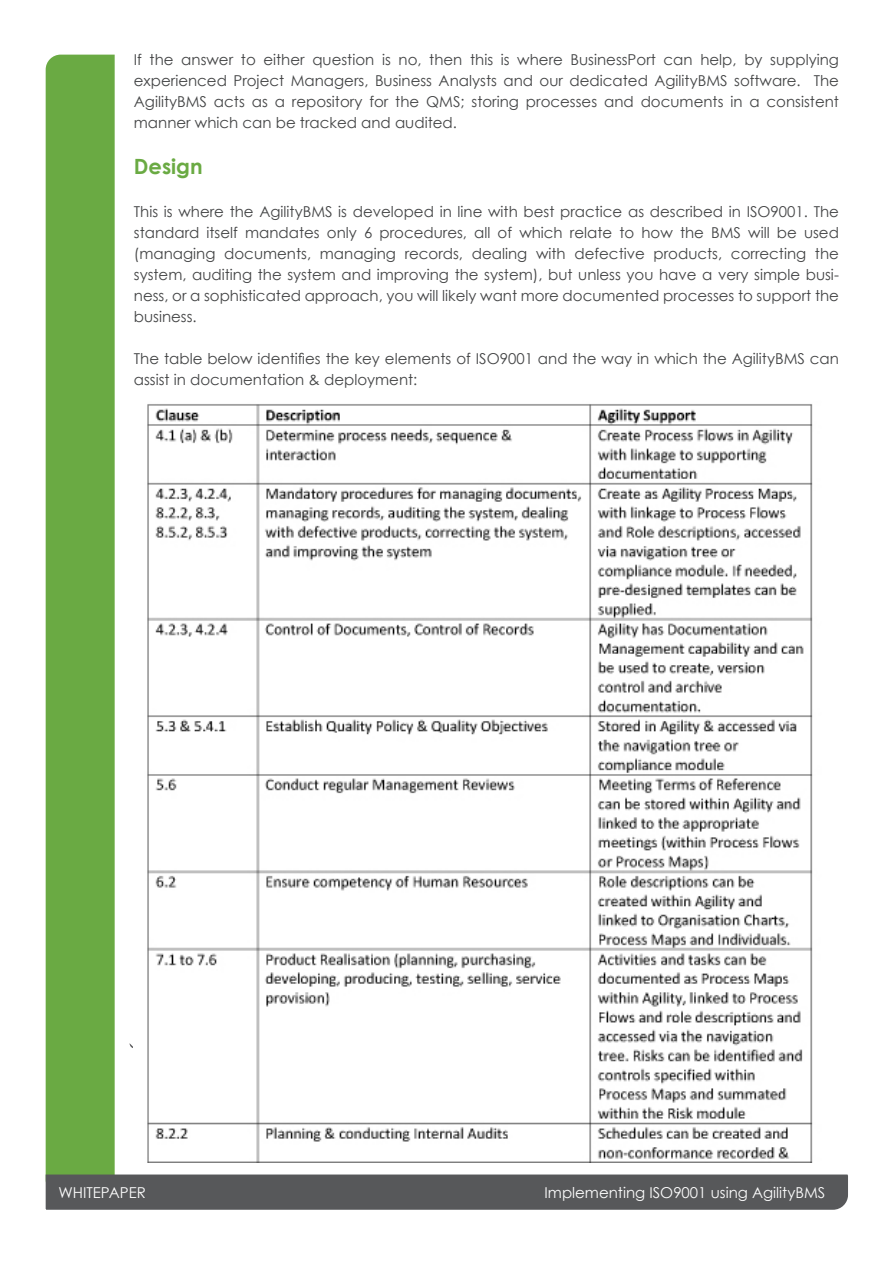
<style>
.page{position:relative;width:893px;height:1263px;background:#fff}
.page>*{position:absolute;margin:0;border:0;box-sizing:border-box;transform-origin:0 0}
.t1{font:700 21px "Century Gothic";color:#6aaa43}
.t2{font:19.5px "Century Gothic";color:#fff}
.t3{font:15px/21px "Century Gothic";color:#434445}
.t4{font:15px "Century Gothic";color:#fdfdfd}
.t5{font:15px "Century Gothic";color:#fff}
</style>
<div class="page">
<svg style="left:46px;top:55px;width:84px;height:1119px;fill:#6aaa43"></svg>
<img style="left:147px;top:404px;width:666px;height:759px">
<div style="left:46px;top:1174px;width:802px;height:36px;background:#57585a"></div>
<p class="t3" style="left:134px;top:49px;width:707px">If the answer to either question is no, then this is where BusinessPort can help, by supplying</p>
<p class="t3" style="left:134px;top:70px;width:707px">experienced Project Managers, Business Analysts and our dedicated AgilityBMS software. The<br>AgilityBMS acts as a repository for the QMS; storing processes and documents in a consistent</p>
<p class="t3" style="left:134px;top:112px;width:325px">manner which can be tracked and audited.</p>
<p class="t1" style="left:134px;top:154px;width:70px">Design</p>
<p class="t3" style="left:134px;top:201px;width:707px">This is where the AgilityBMS is developed in line with best practice as described in ISO9001. The standard itself mandates only 6 procedures, all of which relate to how the BMS will be used</p>
<p class="t3" style="left:134px;top:243px;width:707px">(managing documents, managing records, dealing with defective products, correcting the</p>
<p class="t3" style="left:134px;top:264px;width:707px">system, auditing the system and improving the system), but unless you have a very simple busi&shy;ness, or a sophisticated approach, you will likely want more documented processes to support the</p>
<p class="t3" style="left:134px;top:306px;width:64px">business.</p>
<p class="t3" style="left:134px;top:348px;width:707px">The table below identifies the key elements of ISO9001 and the way in which the AgilityBMS can assist in documentation &amp; deployment:</p>
<h2 class="t2" style="left:66px;top:1179px;width:117px">WHITEPAPER</h2>
<p class="t5" style="left:519px;top:1183px;width:310px">Implementing ISO9001 using the AgilityBMS</p>
<p class="t4" style="left:58px;top:1183px;width:89px">WHITEPAPER</p>
<p class="t4" style="left:544px;top:1183px;width:282px">Implementing ISO9001 using AgilityBMS</p>
</div>
